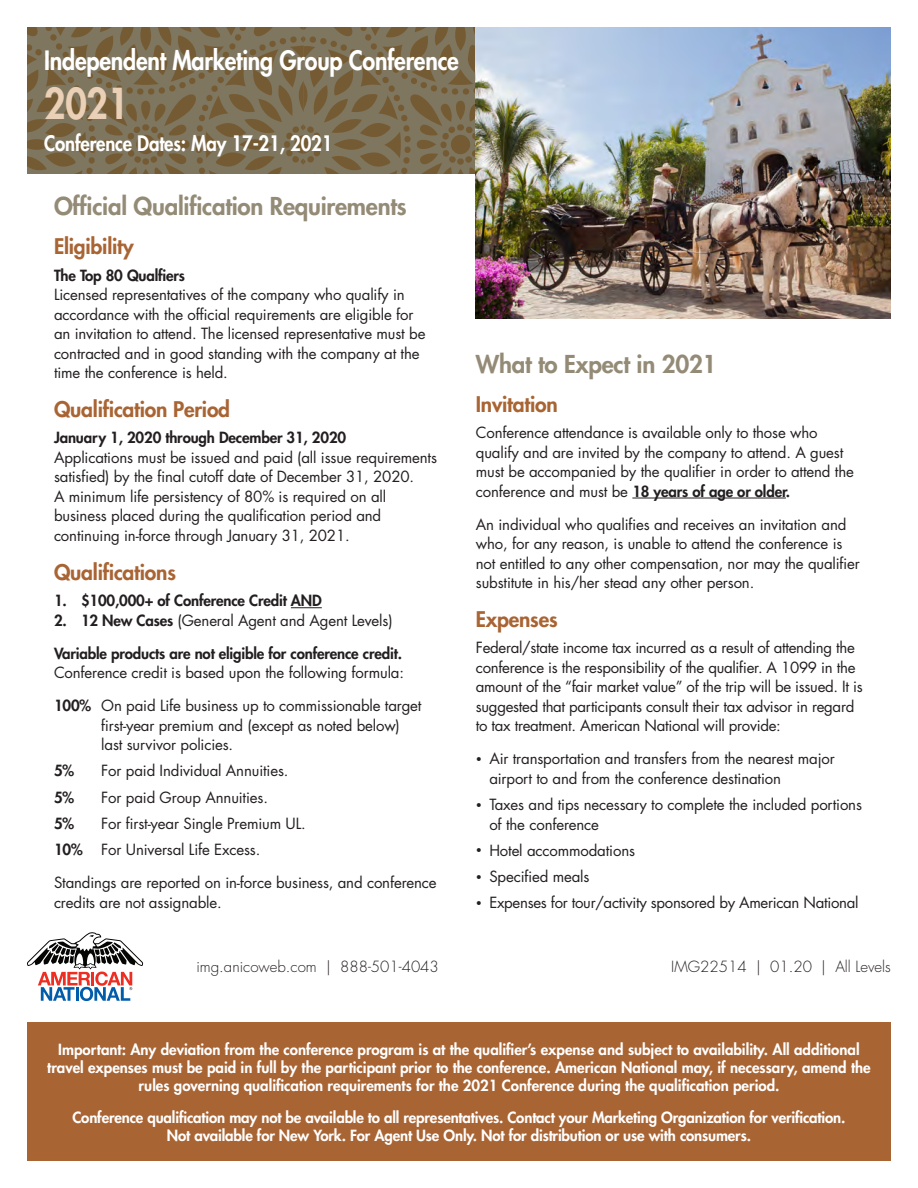
<style>
.page{position:relative;width:918px;height:1188px;background:#fff}
.page>*{position:absolute;margin:0;border:0;box-sizing:border-box;transform-origin:0 0}
.t1{font:800 41.55px "Futura";color:#ead0b6;scale:.9 1}
.t2{font:800 25.95px "Futura";letter-spacing:-.01em;color:#fff;scale:.9 1}
.t3{font:800 24px "Futura";letter-spacing:-.01em;color:#948b77}
.t4{font:800 21px "Futura";letter-spacing:-.01em;color:#a96433}
.t5{font:800 20.7px "Futura";letter-spacing:-.01em;color:#fff;scale:.9 1}
.t6{font:15px/19.5px "Futura";letter-spacing:-.01em;color:#231f20}
.t7{font:800 15px "Futura";color:#fff}
.t8{font:800 15px "Futura";letter-spacing:-.01em;color:#231f20}
.t9{font:300 15px "Futura";color:#231f20}
.s1{font-weight:800}
.s2{font-size:10.5px}
</style>
<div class="page">
<svg style="left:27px;top:27px;width:449px;height:148px;background:#7c6d51"></svg>
<hr style="left:632px;top:498px;width:154px;height:1px;background:#231f20">
<hr style="left:291px;top:607px;width:31px;height:1px;background:#231f20">
<div style="left:27px;top:1023px;width:864px;height:138px;background:#a96433"></div>
<svg style="left:27px;top:932px;width:116px;height:69px"></svg>
<img style="left:476px;top:27px;width:415px;height:292px">
<p class="t2" style="left:44px;top:44px;width:462px">Independent Marketing Group Conference</p>
<p class="t1" style="left:44px;top:78px;width:96px">2021</p>
<p class="t5" style="left:44px;top:131px;width:322px">Conference Dates: May 17-21, 2021</p>
<p class="t3" style="left:54px;top:191px;width:354px">Official Qualification Requirements</p>
<p class="t4" style="left:54px;top:233px;width:81px">Eligibility</p>
<p class="t8" style="left:54px;top:266px;width:133px">The Top 80 Qualfiers</p>
<p class="t6" style="left:54px;top:285px;width:373px">Licensed representatives of the company who qualify in accordance with the official requirements are eligible for an invitation to attend. The licensed representative must be contracted and in good standing with the company at the time the conference is held.</p>
<p class="t4" style="left:54px;top:396px;width:178px">Qualification Period</p>
<p class="t8" style="left:54px;top:428px;width:294px">January 1, 2020 through December 31, 2020</p>
<p class="t6" style="left:54px;top:448px;width:385px">Applications must be issued and paid (all issue requirements satisfied) by the final cutoff date of December 31, 2020.<br>A minimum life persistency of 80% is required on all business placed during the qualification period and continuing in-force through January 31, 2021.</p>
<p class="t4" style="left:54px;top:559px;width:123px">Qualifications</p>
<p class="t8" style="left:54px;top:591px;width:269px">1. $100,000+ of Conference Credit AND</p>
<p class="t6" style="left:54px;top:611px;width:340px"><span class="s1">2. 12 New Cases</span> (General Agent and Agent Levels)</p>
<p class="t8" style="left:54px;top:644px;width:350px">Variable products are not eligible for conference credit.</p>
<p class="t6" style="left:54px;top:663px;width:352px">Conference credit is based upon the following formula:</p>
<p class="t6" style="left:101px;top:696px;width:322px;text-indent:-47px"><span class="s1">100%</span> On paid Life business up to commissionable target first-year premium and (except as noted below) last survivor policies.</p>
<p class="t8" style="left:54px;top:761px;width:22px">5%</p>
<p class="t6" style="left:101px;top:761px;width:189px">For paid Individual Annuities.</p>
<p class="t8" style="left:54px;top:788px;width:22px">5%</p>
<p class="t6" style="left:101px;top:788px;width:168px">For paid Group Annuities.</p>
<p class="t8" style="left:54px;top:814px;width:22px">5%</p>
<p class="t6" style="left:101px;top:814px;width:206px">For first-year Single Premium UL.</p>
<p class="t6" style="left:54px;top:840px;width:208px"><span class="s1">10%</span> For Universal Life Excess.</p>
<p class="t6" style="left:54px;top:873px;width:384px">Standings are reported on in-force business, and conference credits are not assignable.</p>
<p class="t3" style="left:476px;top:349px;width:242px">What to Expect in 2021</p>
<p class="t4" style="left:476px;top:391px;width:83px">Invitation</p>
<p class="t6" style="left:476px;top:423px;width:380px">Conference attendance is available only to those who qualify and are invited by the company to attend. A guest must be accompanied by the qualifier in order to attend the conference and must be <span class="s1">18 years of age or older.</span></p>
<p class="t6" style="left:476px;top:514px;width:386px">An individual who qualifies and receives an invitation and who, for any reason, is unable to attend the conference is not entitled to any other compensation, nor may the qualifier substitute in his/her stead any other person.</p>
<p class="t4" style="left:476px;top:606px;width:83px">Expenses</p>
<p class="t6" style="left:476px;top:638px;width:388px">Federal/state income tax incurred as a result of attending the conference is the responsibility of the qualifier. A 1099 in the amount of the “fair market value” of the trip will be issued. It is suggested that participants consult their tax advisor in regard to tax treatment. American National will provide:</p>
<p class="t6" style="left:489px;top:749px;width:347px;text-indent:-14px"><span class="s2">•</span> Air transportation and transfers from the nearest major airport to and from the conference destination</p>
<p class="t6" style="left:489px;top:795px;width:374px;text-indent:-14px"><span class="s2">•</span> Taxes and tips necessary to complete the included portions of the conference</p>
<p class="t6" style="left:476px;top:841px;width:161px"><span class="s2">•</span> Hotel accommodations</p>
<p class="t6" style="left:476px;top:867px;width:115px"><span class="s2">•</span> Specified meals</p>
<p class="t6" style="left:476px;top:893px;width:384px"><span class="s2">•</span> Expenses for tour/activity sponsored by American National</p>
<p class="t9" style="left:196px;top:958px;width:244px">img.anicoweb.com | 888-501-4043</p>
<p class="t9" style="left:671px;top:958px;width:221px">IMG22514 | 01.20 | All Levels</p>
<p class="t7" style="left:58px;top:1040px;width:803px">Important: Any deviation from the conference program is at the qualifier’s expense and subject to availability. All additional</p>
<p class="t7" style="left:47px;top:1058px;width:825px">travel expenses must be paid in full by the participant prior to the conference. American National may, if necessary, amend the</p>
<p class="t7" style="left:139px;top:1076px;width:642px">rules governing qualification requirements for the 2021 Conference during the qualification period.</p>
<p class="t7" style="left:72px;top:1108px;width:775px">Conference qualification may not be available to all representatives. Contact your Marketing Organization for verification.</p>
<p class="t7" style="left:167px;top:1126px;width:586px">Not available for New York. For Agent Use Only. Not for distribution or use with consumers.</p>
</div>
